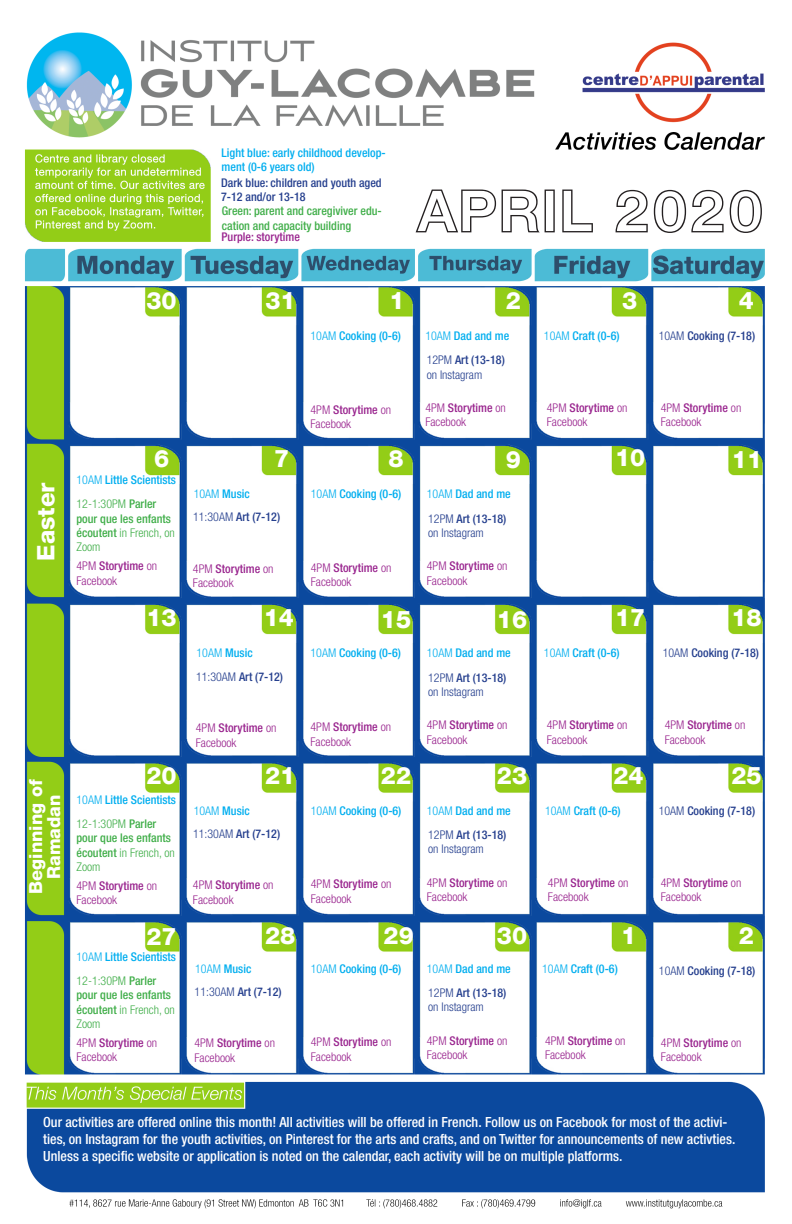
<style>
.page{position:relative;width:792px;height:1224px;background:#fff}
.page>*{position:absolute;margin:0;border:0;box-sizing:border-box;transform-origin:0 0}
.t1{font:60px "Helvetica Neue LT Com Bd Ou";color:#231f20}
.t2{font:800 24px "Helvetica Neue LT Com";color:#fff}
.t3{font:800 18px "Helvetica Neue LT Com";color:#fff}
.t4{font:500 condensed 14px/16.8px "Helvetica Neue LT Com";color:#fff}
.t5{font:300 condensed 12px/14.4px "Helvetica Neue LT Com";color:#99248e}
.t6{font:500 condensed 12px/14.4px "Helvetica Neue LT Com";color:#00aeef}
.t7{font:500 condensed 12px/14.4px "Helvetica Neue LT Com";color:#253f8e}
.t8{font:500 condensed 12px/14.4px "Helvetica Neue LT Com";color:#40ae49}
.t9{font:300 condensed 12px "Helvetica Neue LT Com";color:#253f8e}
.t10{font:500 condensed 12px "Helvetica Neue LT Com";color:#99248e}
.s1{font-weight:300}
.s2{font-weight:500}
</style>
<div class="page">
<img style="left:25px;top:32px;width:740px;height:1177px">
<p class="t6" style="left:222px;top:145px;width:166px">Light blue: early childhood develop&shy;ment (0-6 years old)</p>
<p class="t8" style="left:222px;top:204px;width:161px">Green: parent and caregiviver edu&shy;cation and capacity building</p>
<p class="t7" style="left:221px;top:176px;width:162px">Dark blue: children and youth aged<br>7-12 and/or 13-18</p>
<p class="t10" style="left:222px;top:230px;width:80px">Purple: storytime</p>
<p class="t1" style="left:416px;top:173px;width:350px">APRIL 2020</p>
<p class="t2" style="left:147px;top:287px;width:32px">30</p>
<p class="t2" style="left:389px;top:287px;width:17px">1</p>
<p class="t2" style="left:506px;top:287px;width:17px">2</p>
<p class="t2" style="left:622px;top:287px;width:17px">3</p>
<p class="t2" style="left:739px;top:287px;width:17px">4</p>
<p class="t2" style="left:266px;top:287px;width:32px">31</p>
<p class="t6" style="left:310px;top:328px;width:92px"><span class="s1">10AM</span> Cooking (0-6)</p>
<p class="t5" style="left:310px;top:402px;width:82px">4PM <span class="s2">Storytime</span> on<br>Facebook</p>
<p class="t6" style="left:425px;top:328px;width:85px"><span class="s1">10AM</span> Dad and me</p>
<p class="t7" style="left:427px;top:353px;width:80px"><span class="s1">12PM</span> Art (13-18)</p>
<p class="t9" style="left:427px;top:368px;width:57px">on Instagram</p>
<p class="t5" style="left:425px;top:400px;width:82px">4PM <span class="s2">Storytime</span> on<br>Facebook</p>
<p class="t6" style="left:544px;top:328px;width:77px"><span class="s1">10AM</span> Craft (0-6)</p>
<p class="t5" style="left:547px;top:400px;width:82px">4PM <span class="s2">Storytime</span> on<br>Facebook</p>
<p class="t7" style="left:659px;top:328px;width:98px"><span class="s1">10AM</span> Cooking (7-18)</p>
<p class="t5" style="left:661px;top:400px;width:82px">4PM <span class="s2">Storytime</span> on<br>Facebook</p>
<p class="t2" style="left:32px;top:561px;width:80px;rotate:-90deg">Easter</p>
<p class="t3" style="left:25px;top:894px;width:116px;rotate:-90deg">Beginning of</p>
<p class="t3" style="left:43px;top:879px;width:86px;rotate:-90deg">Ramadan</p>
<p class="t2" style="left:154px;top:444px;width:17px">6</p>
<p class="t2" style="left:274px;top:444px;width:17px">7</p>
<p class="t2" style="left:388px;top:444px;width:17px">8</p>
<p class="t2" style="left:506px;top:445px;width:17px">9</p>
<p class="t2" style="left:615px;top:444px;width:32px">10</p>
<p class="t2" style="left:732px;top:445px;width:32px">11</p>
<p class="t6" style="left:76px;top:472px;width:101px"><span class="s1">10AM</span> Little Scientists</p>
<p class="t8" style="left:76px;top:497px;width:100px"><span class="s1">12-1:30PM</span> Parler pour que les enfants écoutent <span class="s1">in French, on<br>Zoom</span></p>
<p class="t5" style="left:76px;top:559px;width:82px">4PM <span class="s2">Storytime</span> on<br>Facebook</p>
<p class="t6" style="left:194px;top:487px;width:58px"><span class="s1">10AM</span> Music</p>
<p class="t7" style="left:193px;top:510px;width:88px"><span class="s1">11:30AM</span> Art (7-12)</p>
<p class="t5" style="left:193px;top:562px;width:82px">4PM <span class="s2">Storytime</span> on<br>Facebook</p>
<p class="t6" style="left:311px;top:487px;width:92px"><span class="s1">10AM</span> Cooking (0-6)</p>
<p class="t5" style="left:311px;top:561px;width:82px">4PM <span class="s2">Storytime</span> on<br>Facebook</p>
<p class="t6" style="left:427px;top:487px;width:85px"><span class="s1">10AM</span> Dad and me</p>
<p class="t7" style="left:428px;top:511px;width:80px"><span class="s1">12PM</span> Art (13-18)</p>
<p class="t9" style="left:428px;top:526px;width:57px">on Instagram</p>
<p class="t5" style="left:427px;top:559px;width:82px">4PM <span class="s2">Storytime</span> on<br>Facebook</p>
<p class="t2" style="left:147px;top:603px;width:32px">13</p>
<p class="t2" style="left:264px;top:603px;width:32px">14</p>
<p class="t2" style="left:381px;top:605px;width:32px">15</p>
<p class="t2" style="left:497px;top:605px;width:32px">16</p>
<p class="t2" style="left:615px;top:603px;width:32px">17</p>
<p class="t2" style="left:731px;top:603px;width:32px">18</p>
<p class="t6" style="left:197px;top:646px;width:58px"><span class="s1">10AM</span> Music</p>
<p class="t6" style="left:310px;top:646px;width:92px"><span class="s1">10AM</span> Cooking (0-6)</p>
<p class="t6" style="left:427px;top:646px;width:85px"><span class="s1">10AM</span> Dad and me</p>
<p class="t6" style="left:544px;top:646px;width:77px"><span class="s1">10AM</span> Craft (0-6)</p>
<p class="t7" style="left:663px;top:646px;width:98px"><span class="s1">10AM</span> Cooking (7-18)</p>
<p class="t7" style="left:196px;top:669px;width:88px"><span class="s1">11:30AM</span> Art (7-12)</p>
<p class="t5" style="left:196px;top:721px;width:82px">4PM <span class="s2">Storytime</span> on<br>Facebook</p>
<p class="t5" style="left:310px;top:720px;width:82px">4PM <span class="s2">Storytime</span> on<br>Facebook</p>
<p class="t7" style="left:428px;top:670px;width:80px"><span class="s1">12PM</span> Art (13-18)</p>
<p class="t9" style="left:428px;top:685px;width:57px">on Instagram</p>
<p class="t5" style="left:427px;top:718px;width:82px">4PM <span class="s2">Storytime</span> on<br>Facebook</p>
<p class="t5" style="left:547px;top:718px;width:82px">4PM <span class="s2">Storytime</span> on<br>Facebook</p>
<p class="t5" style="left:665px;top:718px;width:82px">4PM <span class="s2">Storytime</span> on<br>Facebook</p>
<p class="t2" style="left:147px;top:761px;width:32px">20</p>
<p class="t2" style="left:265px;top:761px;width:32px">21</p>
<p class="t2" style="left:381px;top:761px;width:32px">22</p>
<p class="t2" style="left:497px;top:761px;width:32px">23</p>
<p class="t2" style="left:614px;top:761px;width:32px">24</p>
<p class="t2" style="left:731px;top:761px;width:32px">25</p>
<p class="t6" style="left:76px;top:792px;width:101px"><span class="s1">10AM</span> Little Scientists</p>
<p class="t8" style="left:76px;top:816px;width:100px"><span class="s1">12-1:30PM</span> Parler pour que les enfants écoutent <span class="s1">in French, on<br>Zoom</span></p>
<p class="t5" style="left:76px;top:878px;width:82px">4PM <span class="s2">Storytime</span> on<br>Facebook</p>
<p class="t6" style="left:194px;top:803px;width:58px"><span class="s1">10AM</span> Music</p>
<p class="t7" style="left:193px;top:826px;width:88px"><span class="s1">11:30AM</span> Art (7-12)</p>
<p class="t5" style="left:193px;top:878px;width:82px">4PM <span class="s2">Storytime</span> on<br>Facebook</p>
<p class="t6" style="left:311px;top:803px;width:92px"><span class="s1">10AM</span> Cooking (0-6)</p>
<p class="t5" style="left:311px;top:877px;width:82px">4PM <span class="s2">Storytime</span> on<br>Facebook</p>
<p class="t6" style="left:427px;top:803px;width:85px"><span class="s1">10AM</span> Dad and me</p>
<p class="t7" style="left:428px;top:827px;width:80px"><span class="s1">12PM</span> Art (13-18)</p>
<p class="t9" style="left:428px;top:842px;width:57px">on Instagram</p>
<p class="t5" style="left:427px;top:875px;width:82px">4PM <span class="s2">Storytime</span> on<br>Facebook</p>
<p class="t6" style="left:545px;top:803px;width:77px"><span class="s1">10AM</span> Craft (0-6)</p>
<p class="t5" style="left:548px;top:875px;width:82px">4PM <span class="s2">Storytime</span> on<br>Facebook</p>
<p class="t7" style="left:659px;top:803px;width:98px"><span class="s1">10AM</span> Cooking (7-18)</p>
<p class="t5" style="left:661px;top:875px;width:82px">4PM <span class="s2">Storytime</span> on<br>Facebook</p>
<p class="t2" style="left:147px;top:922px;width:32px">27</p>
<p class="t2" style="left:265px;top:921px;width:32px">28</p>
<p class="t2" style="left:384px;top:921px;width:32px">29</p>
<p class="t2" style="left:497px;top:921px;width:32px">30</p>
<p class="t2" style="left:621px;top:921px;width:17px">1</p>
<p class="t2" style="left:739px;top:921px;width:17px">2</p>
<p class="t6" style="left:76px;top:949px;width:101px"><span class="s1">10AM</span> Little Scientists</p>
<p class="t8" style="left:76px;top:973px;width:100px"><span class="s1">12-1:30PM</span> Parler pour que les enfants écoutent <span class="s1">in French, on<br>Zoom</span></p>
<p class="t5" style="left:76px;top:1036px;width:82px">4PM <span class="s2">Storytime</span> on<br>Facebook</p>
<p class="t6" style="left:195px;top:961px;width:58px"><span class="s1">10AM</span> Music</p>
<p class="t7" style="left:195px;top:984px;width:88px"><span class="s1">11:30AM</span> Art (7-12)</p>
<p class="t5" style="left:194px;top:1036px;width:82px">4PM <span class="s2">Storytime</span> on<br>Facebook</p>
<p class="t6" style="left:311px;top:961px;width:92px"><span class="s1">10AM</span> Cooking (0-6)</p>
<p class="t5" style="left:311px;top:1035px;width:82px">4PM <span class="s2">Storytime</span> on<br>Facebook</p>
<p class="t6" style="left:427px;top:961px;width:85px"><span class="s1">10AM</span> Dad and me</p>
<p class="t7" style="left:428px;top:985px;width:80px"><span class="s1">12PM</span> Art (13-18)</p>
<p class="t9" style="left:428px;top:1000px;width:57px">on Instagram</p>
<p class="t5" style="left:427px;top:1033px;width:82px">4PM <span class="s2">Storytime</span> on<br>Facebook</p>
<p class="t6" style="left:542px;top:961px;width:77px"><span class="s1">10AM</span> Craft (0-6)</p>
<p class="t5" style="left:545px;top:1033px;width:82px">4PM <span class="s2">Storytime</span> on<br>Facebook</p>
<p class="t7" style="left:659px;top:963px;width:98px"><span class="s1">10AM</span> Cooking (7-18)</p>
<p class="t5" style="left:661px;top:1036px;width:82px">4PM <span class="s2">Storytime</span> on<br>Facebook</p>
<p class="t4" style="left:43px;top:1114px;width:694px">Our activities are offered online this month! All activities will be offered in French. Follow us on Facebook for most of the activi&shy;ties, on Instagram for the youth activities, on Pinterest for the arts and crafts, and on Twitter for announcements of new activties.<br>Unless a specific website or application is noted on the calendar, each activity will be on multiple platforms.</p>
</div>
